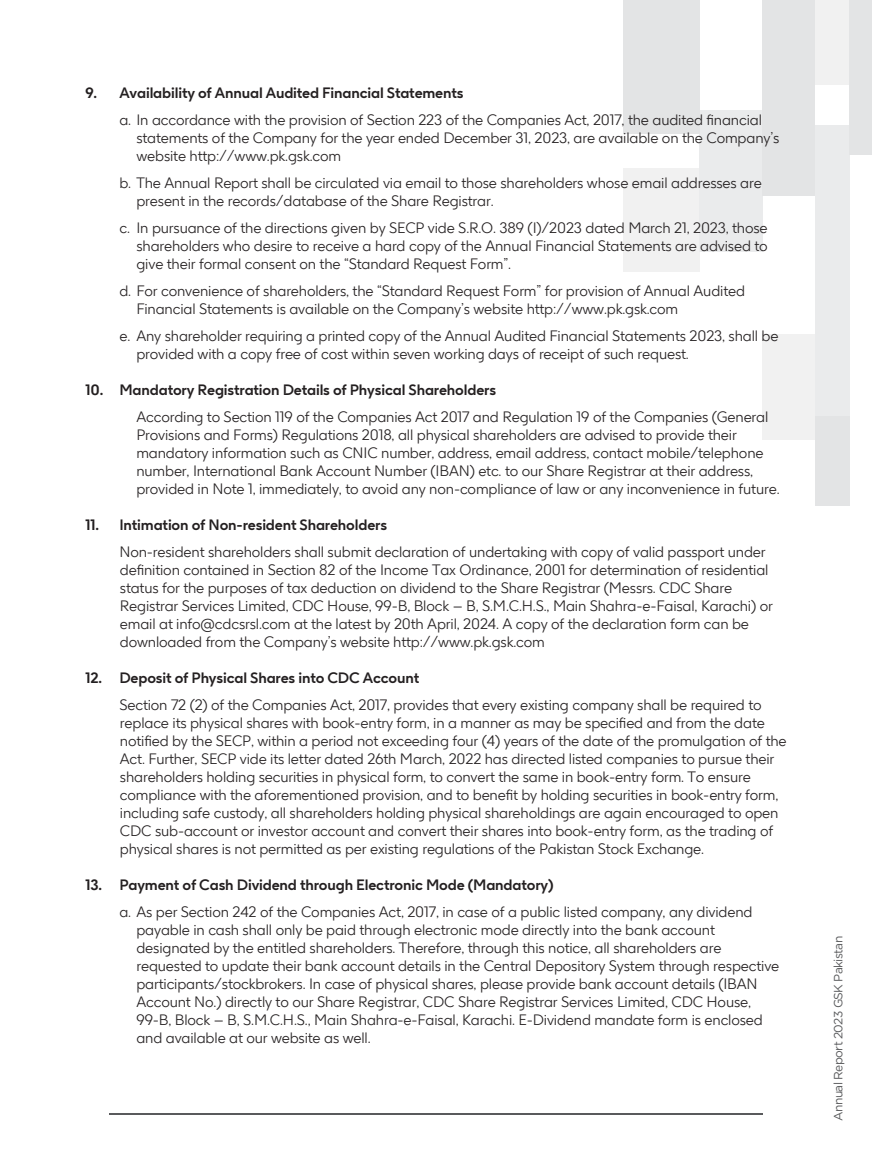
<style>
.page{position:relative;width:872px;height:1157px;background:#fff}
.page>*{position:absolute;margin:0;border:0;box-sizing:border-box;transform-origin:0 0}
.t1{font:300 15px/18px "GSK Precision";letter-spacing:-.01em;color:#231f20}
.t2{font:700 15px "GSK Precision";letter-spacing:-.01em;color:#231f20}
.t3{font:12px "Gotham";letter-spacing:-.05em;color:#595a5c}
</style>
<div class="page">
<div style="left:623px;top:168px;width:76px;height:103px;background:#ebebec"></div>
<div style="left:699px;top:110px;width:63px;height:141px;background:#eaebec"></div>
<div style="left:815px;top:0;width:34px;height:84px;background:#ebebec"></div>
<div style="left:815px;top:125px;width:34px;height:291px;background:#eaebec"></div>
<div style="left:623px;top:0;width:76px;height:134px;background:#e3e4e5"></div>
<div style="left:762px;top:0;width:53px;height:196px;background:#e3e4e5"></div>
<div style="left:815px;top:416px;width:34px;height:89px;background:#e3e4e5"></div>
<div style="left:849px;top:0;width:22px;height:154px;background:#e3e4e5"></div>
<div style="left:762px;top:334px;width:53px;height:106px;background:#ebebec"></div>
<hr style="left:109px;top:1113px;width:654px;height:2px;background:#595a5c">
<p class="t2" style="left:85px;top:80px;width:380px">9. Availability of Annual Audited Financial Statements</p>
<p class="t1" style="left:136px;top:109px;width:644px;text-indent:-17px">a. In accordance with the provision of Section 223 of the Companies Act, 2017, the audited financial statements of the Company for the year ended December 31, 2023, are available on the Company’s website http://www.pk.gsk.com</p>
<p class="t1" style="left:136px;top:172px;width:627px;text-indent:-17px">b. The Annual Report shall be circulated via email to those shareholders whose email addresses are present in the records/database of the Share Registrar.</p>
<p class="t1" style="left:136px;top:217px;width:633px;text-align:justify;text-indent:-17px">c. In pursuance of the directions given by SECP vide S.R.O. 389 (I)/2023 dated March 21, 2023, those shareholders who desire to receive a hard copy of the Annual Financial Statements are advised to give their formal consent on the “Standard Request Form”.</p>
<p class="t1" style="left:136px;top:280px;width:610px;text-indent:-17px">d. For convenience of shareholders, the “Standard Request Form” for provision of Annual Audited<br>Financial Statements is available on the Company’s website http://www.pk.gsk.com</p>
<p class="t1" style="left:136px;top:325px;width:643px;text-indent:-17px">e. Any shareholder requiring a printed copy of the Annual Audited Financial Statements 2023, shall be provided with a copy free of cost within seven working days of receipt of such request.</p>
<p class="t2" style="left:85px;top:377px;width:412px">10. Mandatory Registration Details of Physical Shareholders</p>
<p class="t1" style="left:136px;top:406px;width:644px">According to Section 119 of the Companies Act 2017 and Regulation 19 of the Companies (General Provisions and Forms) Regulations 2018, all physical shareholders are advised to provide their mandatory information such as CNIC number, address, email address, contact mobile/telephone number, International Bank Account Number (IBAN) etc. to our Share Registrar at their address, provided in Note 1, immediately, to avoid any non-compliance of law or any inconvenience in future.</p>
<p class="t2" style="left:85px;top:512px;width:303px">11. Intimation of Non-resident Shareholders</p>
<p class="t1" style="left:119px;top:541px;width:655px">Non-resident shareholders shall submit declaration of undertaking with copy of valid passport under definition contained in Section 82 of the Income Tax Ordinance, 2001 for determination of residential status for the purposes of tax deduction on dividend to the Share Registrar (Messrs. CDC Share Registrar Services Limited, CDC House, 99-B, Block – B, S.M.C.H.S., Main Shahra-e-Faisal, Karachi) or email at info@cdcsrsl.com at the latest by 20th April, 2024. A copy of the declaration form can be downloaded from the Company’s website http://www.pk.gsk.com</p>
<p class="t2" style="left:85px;top:665px;width:335px">12. Deposit of Physical Shares into CDC Account</p>
<p class="t1" style="left:119px;top:694px;width:669px">Section 72 (2) of the Companies Act, 2017, provides that every existing company shall be required to replace its physical shares with book-entry form, in a manner as may be specified and from the date notified by the SECP, within a period not exceeding four (4) years of the date of the promulgation of the Act. Further, SECP vide its letter dated 26th March, 2022 has directed listed companies to pursue their shareholders holding securities in physical form, to convert the same in book-entry form. To ensure compliance with the aforementioned provision, and to benefit by holding securities in book-entry form, including safe custody, all shareholders holding physical shareholdings are again encouraged to open CDC sub-account or investor account and convert their shares into book-entry form, as the trading of physical shares is not permitted as per existing regulations of the Pakistan Stock Exchange.</p>
<p class="t2" style="left:85px;top:872px;width:469px">13. Payment of Cash Dividend through Electronic Mode (Mandatory)</p>
<p class="t1" style="left:136px;top:901px;width:644px;text-indent:-17px">a. As per Section 242 of the Companies Act, 2017, in case of a public listed company, any dividend payable in cash shall only be paid through electronic mode directly into the bank account designated by the entitled shareholders. Therefore, through this notice, all shareholders are requested to update their bank account details in the Central Depository System through respective participants/stockbrokers. In case of physical shares, please provide bank account details (IBAN Account No.) directly to our Share Registrar, CDC Share Registrar Services Limited, CDC House, 99-B, Block – B, S.M.C.H.S., Main Shahra-e-Faisal, Karachi. E-Dividend mandate form is enclosed and available at our website as well.</p>
<p class="t3" style="left:830px;top:1120px;width:187px;rotate:-90deg">Annual Report 2023 GSK Pakistan</p>
</div>
